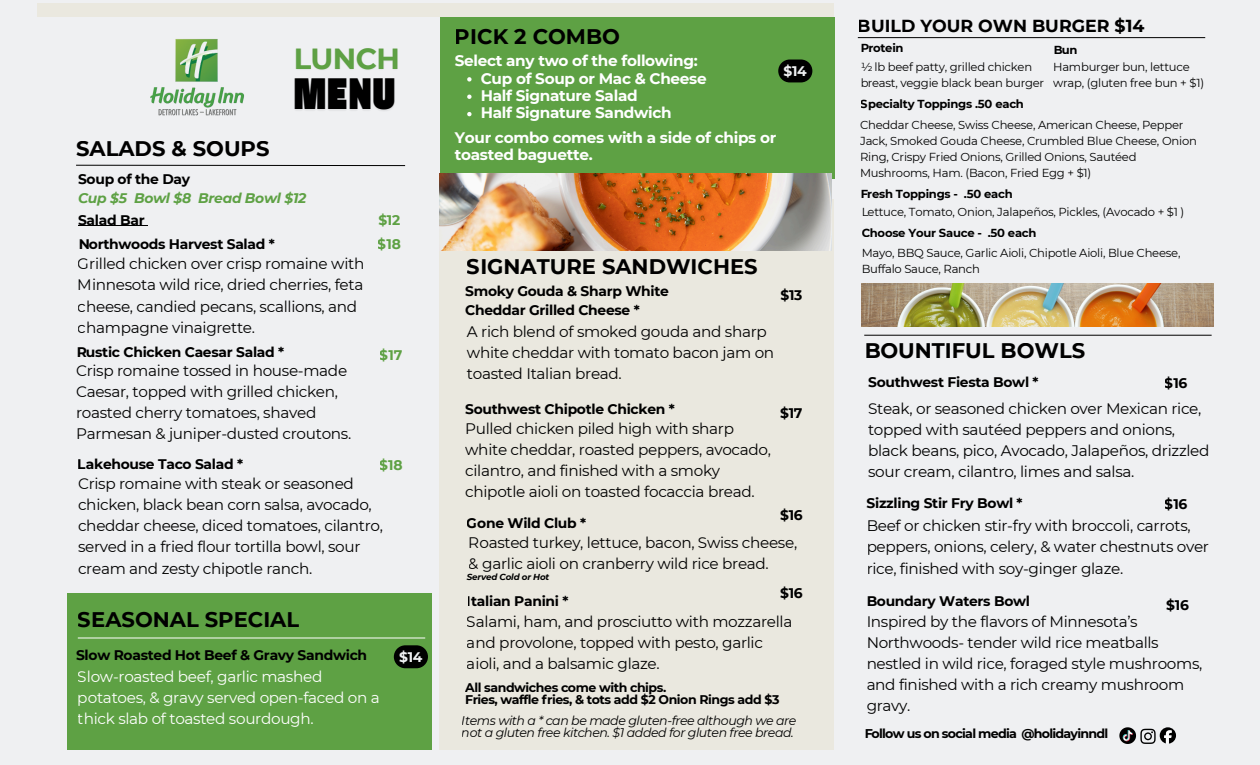
<style>
.page{position:relative;width:1260px;height:765px;background:#eff0f2}
.page>*{position:absolute;margin:0;border:0;box-sizing:border-box;transform-origin:0 0}
.t1{font:30.75px "TAN St Canard Display";color:#000}
.t2{font:700 29px "Montserrat";letter-spacing:-.02em;color:#5ea144}
.t3{font:700 21.12px "Montserrat";color:#000}
.t4{font:700 17.38px "Montserrat";color:#000}
.t5{font:15.25px/21.1px "Montserrat";letter-spacing:-.02em;color:#000}
.t6{font:700 15.25px/17.4px "Montserrat";letter-spacing:-.02em;color:#fff}
.t7{font:15.25px/21.1px "Montserrat";letter-spacing:-.02em;color:#fff}
.t8{font:700 13.88px/19px "Montserrat";letter-spacing:-.02em;color:#000}
.t9{font:italic 700 13.88px "Montserrat";letter-spacing:-.02em;color:#5ea144}
.t10{font:700 13.88px "Montserrat";letter-spacing:-.02em;color:#5ea144}
.t11{font:700 13.88px "Montserrat";color:#eff0f2}
.t12{font:700 12.62px "Montserrat";letter-spacing:-.06em;color:#000}
.t13{font:italic 12.5px/11.6px "Montserrat";letter-spacing:-.035em;color:#000}
.t14{font:700 12.5px/11.6px "Montserrat";letter-spacing:-.035em;color:#000}
.t15{font:11.62px/16px "Montserrat";letter-spacing:-.02em;color:#000}
.t16{font:700 11.62px "Montserrat";letter-spacing:-.02em;color:#000}
.t17{font:italic 700 8.75px "Montserrat";letter-spacing:-.02em;color:#000}
</style>
<div class="page">
<div style="left:439px;top:199px;width:394px;height:551px;background:#eae8df"></div>
<div style="left:37px;top:4px;width:797px;height:13px;background:#eae8df"></div>
<div style="left:440px;top:17px;width:394px;height:161px;background:#5ea144"></div>
<hr style="left:76px;top:165px;width:329px;height:1px;background:#000">
<div style="left:67px;top:593px;width:365px;height:157px;background:#5ea144"></div>
<hr style="left:78px;top:638px;width:347px;height:1px;background:#fff">
<img style="left:150px;top:39px;width:94px;height:77px">
<svg style="left:1119px;top:727px;width:57px;height:17px"></svg>
<hr style="left:864px;top:335px;width:348px;height:1px;background:#000">
<hr style="left:858px;top:37px;width:347px;height:1px;background:#000">
<img style="left:862px;top:283px;width:351px;height:43px">
<svg style="left:394px;top:645px;width:34px;height:23px"></svg>
<svg style="left:467px;top:77px;width:5px;height:5px"></svg>
<svg style="left:467px;top:95px;width:5px;height:4px"></svg>
<svg style="left:467px;top:112px;width:5px;height:4px"></svg>
<div style="left:778px;top:60px;width:34px;height:22px;background:#000;border-radius:11px"></div>
<hr style="left:78px;top:226px;width:66px;height:1px;background:#000">
<img style="left:439px;top:173px;width:392px;height:77px">
<h3 class="t3" style="left:76px;top:136px;width:195px">SALADS &amp; SOUPS</h3>
<h3 class="t3" style="left:455px;top:23px;width:167px">PICK 2 COMBO</h3>
<h2 class="t2" style="left:294px;top:40px;width:108px">LUNCH</h2>
<p class="t6" style="left:481px;top:52px;width:227px;text-indent:-26px">Select any two of the following:<br>Cup of Soup or Mac &amp; Cheese<br>Half Signature Salad<br>Half Signature Sandwich</p>
<p class="t6" style="left:455px;top:129px;width:323px">Your combo comes with a side of chips or toasted baguette.</p>
<p class="t11" style="left:784px;top:63px;width:25px">$14</p>
<h1 class="t1" style="left:295px;top:75px;width:102px">MENU</h1>
<p class="t8" style="left:78px;top:169px;width:114px">Soup of the Day</p>
<p class="t9" style="left:78px;top:189px;width:230px">Cup $5 Bowl $8 Bread Bowl $12</p>
<p class="t8" style="left:78px;top:210px;width:68px">Salad Bar</p>
<p class="t10" style="left:378px;top:211px;width:23px">$12</p>
<p class="t8" style="left:78px;top:234px;width:198px">Northwoods Harvest Salad *</p>
<p class="t5" style="left:78px;top:253px;width:288px">Grilled chicken over crisp romaine with Minnesota wild rice, dried cherries, feta cheese, candied pecans, scallions, and champagne vinaigrette.</p>
<p class="t8" style="left:76px;top:343px;width:210px">Rustic Chicken Caesar Salad *</p>
<p class="t5" style="left:76px;top:360px;width:277px">Crisp romaine tossed in house-made Caesar, topped with grilled chicken, roasted cherry tomatoes, shaved Parmesan &amp; juniper-dusted croutons.</p>
<p class="t8" style="left:78px;top:455px;width:167px">Lakehouse Taco Salad *</p>
<p class="t10" style="left:378px;top:236px;width:24px">$18</p>
<p class="t10" style="left:380px;top:346px;width:24px">$17</p>
<p class="t10" style="left:380px;top:456px;width:24px">$18</p>
<p class="t5" style="left:78px;top:473px;width:307px">Crisp romaine with steak or seasoned chicken, black bean corn salsa, avocado, cheddar cheese, diced tomatoes, cilantro, served in a fried flour tortilla bowl, sour cream and zesty chipotle ranch.</p>
<h3 class="t3" style="left:78px;top:607px;width:223px">SEASONAL SPECIAL</h3>
<p class="t8" style="left:76px;top:645px;width:293px">Slow Roasted Hot Beef &amp; Gravy Sandwich</p>
<p class="t7" style="left:78px;top:666px;width:303px">Slow-roasted beef, garlic mashed potatoes, &amp; gravy served open-faced on a thick slab of toasted sourdough.</p>
<p class="t11" style="left:399px;top:648px;width:25px">$14</p>
<h3 class="t3" style="left:467px;top:253px;width:292px">SIGNATURE SANDWICHES</h3>
<p class="t8" style="left:465px;top:282px;width:205px">Smoky Gouda &amp; Sharp White<br>Cheddar Grilled Cheese *</p>
<p class="t8" style="left:780px;top:285px;width:23px">$13</p>
<p class="t5" style="left:467px;top:321px;width:309px">A rich blend of smoked gouda and sharp white cheddar with tomato bacon jam on toasted Italian bread.</p>
<p class="t8" style="left:465px;top:399px;width:211px">Southwest Chipotle Chicken *</p>
<p class="t5" style="left:465px;top:418px;width:307px">Pulled chicken piled high with sharp white cheddar, roasted peppers, avocado, cilantro, and finished with a smoky chipotle aioli on toasted focaccia bread.</p>
<p class="t8" style="left:780px;top:404px;width:24px">$17</p>
<p class="t8" style="left:780px;top:505px;width:24px">$16</p>
<p class="t8" style="left:467px;top:514px;width:121px">Gone Wild Club *</p>
<p class="t5" style="left:469px;top:532px;width:330px">Roasted turkey, lettuce, bacon, Swiss cheese, &amp; garlic aioli on cranberry wild rice bread.</p>
<p class="t8" style="left:467px;top:592px;width:103px">Italian Panini *</p>
<p class="t5" style="left:467px;top:611px;width:327px">Salami, ham, and prosciutto with mozzarella and provolone, topped with pesto, garlic aioli, and a balsamic glaze.</p>
<p class="t17" style="left:467px;top:572px;width:84px">Served Cold or Hot</p>
<p class="t8" style="left:780px;top:584px;width:24px">$16</p>
<p class="t14" style="left:465px;top:682px;width:316px">All sandwiches come with chips.<br>Fries, waffle fries, &amp; tots add $2 Onion Rings add $3</p>
<p class="t13" style="left:462px;top:715px;width:336px">Items with a * can be made gluten-free although we are not a gluten free kitchen. $1 added for gluten free bread.</p>
<p class="t4" style="left:858px;top:15px;width:288px">BUILD YOUR OWN BURGER $14</p>
<p class="t16" style="left:860px;top:41px;width:45px">Protein</p>
<p class="t16" style="left:1053px;top:42px;width:26px">Bun</p>
<p class="t15" style="left:860px;top:59px;width:186px">½ lb beef patty, grilled chicken breast, veggie black bean burger</p>
<p class="t15" style="left:1053px;top:59px;width:153px">Hamburger bun, lettuce wrap, (gluten free bun + $1)</p>
<p class="t16" style="left:861px;top:97px;width:165px">Specialty Toppings .50 each</p>
<p class="t15" style="left:860px;top:117px;width:338px">Cheddar Cheese, Swiss Cheese, American Cheese, Pepper Jack, Smoked Gouda Cheese, Crumbled Blue Cheese, Onion Ring, Crispy Fried Onions, Grilled Onions, Sautéed Mushrooms, Ham. (Bacon, Fried Egg + $1)</p>
<p class="t16" style="left:860px;top:187px;width:154px">Fresh Toppings - .50 each</p>
<p class="t15" style="left:861px;top:204px;width:325px">Lettuce, Tomato, Onion, Jalapeños, Pickles, (Avocado + $1 )</p>
<p class="t16" style="left:862px;top:226px;width:177px">Choose Your Sauce - .50 each</p>
<p class="t15" style="left:862px;top:245px;width:320px">Mayo, BBQ Sauce, Garlic Aioli, Chipotle Aioli, Blue Cheese,<br>Buffalo Sauce, Ranch</p>
<h3 class="t3" style="left:864px;top:338px;width:223px">BOUNTIFUL BOWLS</h3>
<p class="t8" style="left:868px;top:373px;width:172px">Southwest Fiesta Bowl *</p>
<p class="t8" style="left:1165px;top:373px;width:24px">$16</p>
<p class="t5" style="left:868px;top:398px;width:343px">Steak, or seasoned chicken over Mexican rice, topped with sautéed peppers and onions, black beans, pico, Avocado, Jalapeños, drizzled sour cream, cilantro, limes and salsa.</p>
<p class="t8" style="left:867px;top:494px;width:158px">Sizzling Stir Fry Bowl *</p>
<p class="t5" style="left:867px;top:515px;width:344px">Beef or chicken stir-fry with broccoli, carrots, peppers, onions, celery, &amp; water chestnuts over rice, finished with soy-ginger glaze.</p>
<p class="t8" style="left:867px;top:591px;width:165px">Boundary Waters Bowl</p>
<p class="t5" style="left:867px;top:611px;width:337px">Inspired by the flavors of Minnesota’s Northwoods- tender wild rice meatballs nestled in wild rice, foraged style mushrooms, and finished with a rich creamy mushroom gravy.</p>
<p class="t8" style="left:1165px;top:494px;width:24px">$16</p>
<p class="t8" style="left:1166px;top:596px;width:24px">$16</p>
<p class="t12" style="left:864px;top:726px;width:246px">Follow us on social media @holidayinndl</p>
</div>
